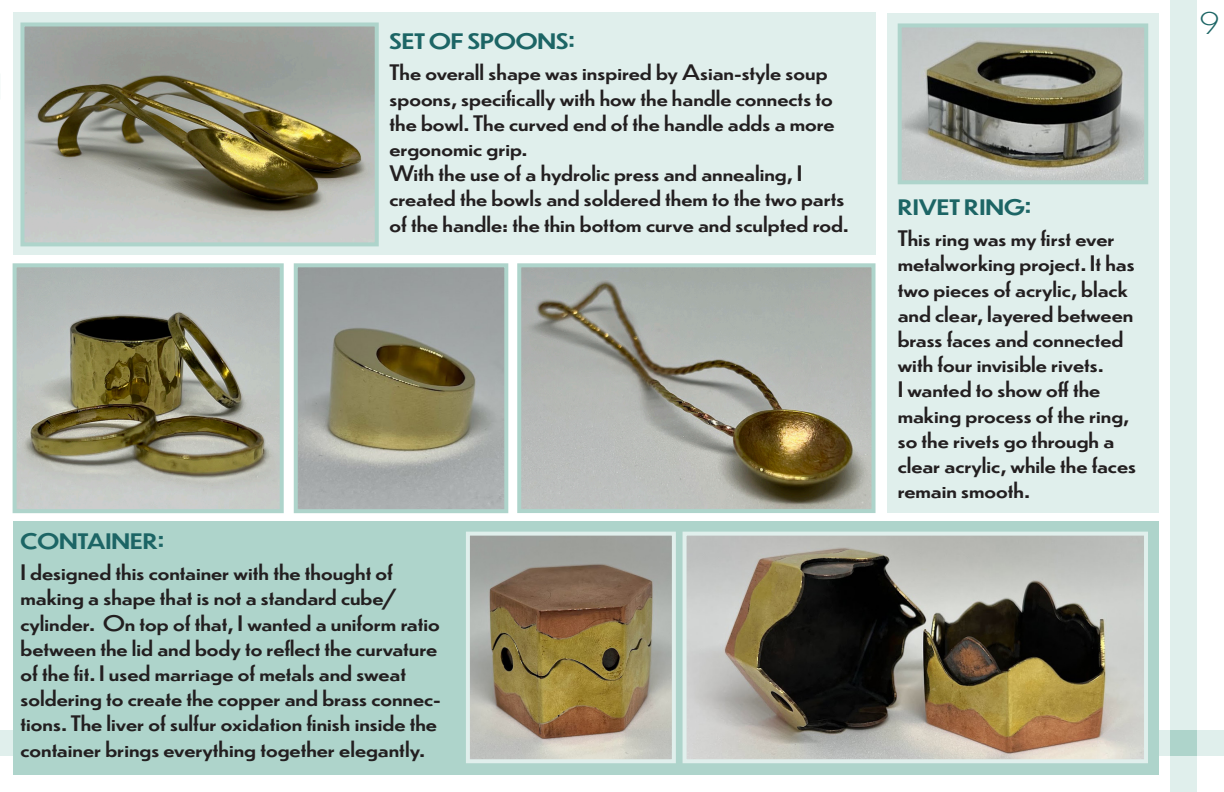
<style>
.page{position:relative;width:1224px;height:792px;background:#fff}
.page>*{position:absolute;margin:0;border:0;box-sizing:border-box;transform-origin:0 0}
.t1{font:300 29px "Dunbar Low";color:#1c6565;scale:1.19 1}
.t2{font:21px/25.2px "Dunbar Low";color:#231f20;scale:1.19 1}
.t3{font:500 21px "Dunbar Low";color:#1c6565;scale:1.19 1}
</style>
<div class="page">
<div style="left:0;top:730px;width:1224px;height:25px;background:#e0efec"></div>
<div style="left:13px;top:521px;width:1146px;height:253px;background:#aed4cb"></div>
<div style="left:13px;top:13px;width:863px;height:242px;background:#e0efec"></div>
<div style="left:1170px;top:0;width:27px;height:792px;background:#e0efec"></div>
<img style="left:299px;top:268px;width:204px;height:240px">
<div style="left:294px;top:263px;width:214px;height:250px;border:4px solid #aed4cb"></div>
<img style="left:688px;top:537px;width:455px;height:221px">
<div style="left:683px;top:532px;width:465px;height:231px;border:4px solid #e0efec"></div>
<img style="left:471px;top:537px;width:200px;height:221px">
<div style="left:466px;top:532px;width:210px;height:231px;border:4px solid #e0efec"></div>
<img style="left:25px;top:27px;width:349px;height:214px">
<div style="left:20px;top:22px;width:359px;height:224px;border:4px solid #aed4cb"></div>
<img style="left:18px;top:268px;width:261px;height:240px">
<div style="left:13px;top:263px;width:271px;height:250px;border:4px solid #aed4cb"></div>
<div style="left:1170px;top:730px;width:27px;height:25px;background:#aed4cb"></div>
<div style="left:887px;top:14px;width:272px;height:499px;background:#e0efec"></div>
<img style="left:903px;top:28px;width:240px;height:151px">
<div style="left:898px;top:23px;width:250px;height:161px;border:4px solid #aed4cb"></div>
<img style="left:522px;top:268px;width:349px;height:240px">
<div style="left:517px;top:263px;width:359px;height:250px;border:4px solid #aed4cb"></div>
<p class="t3" style="left:389px;top:26px;width:157px">SET OF SPOONS:</p>
<p class="t2" style="left:389px;top:59px;width:376px">The overall shape was inspired by Asian-style soup spoons, specifically with how the handle connects to the bowl. The curved end of the handle adds a more ergonomic grip.</p>
<p class="t2" style="left:389px;top:160px;width:349px">With the use of a hydrolic press and annealing, I</p>
<p class="t2" style="left:389px;top:185px;width:388px">created the bowls and soldered them to the two parts of the handle: the thin bottom curve and sculpted rod.</p>
<p class="t3" style="left:20px;top:526px;width:122px">CONTAINER:</p>
<p class="t2" style="left:20px;top:559px;width:315px">I designed this container with the thought of</p>
<p class="t2" style="left:20px;top:584px;width:318px">making a shape that is not a standard cube/</p>
<p class="t2" style="left:20px;top:609px;width:354px">cylinder. On top of that, I wanted a uniform ratio between the lid and body to reflect the curvature of the fit. I used marriage of metals and sweat</p>
<p class="t2" style="left:20px;top:685px;width:355px">soldering to create the copper and brass connec&shy;tions. The liver of sulfur oxidation finish inside the container brings everything together elegantly.</p>
<p class="t3" style="left:898px;top:192px;width:114px">RIVET RING:</p>
<p class="t2" style="left:898px;top:225px;width:201px">This ring was my first ever metalworking project. It has two pieces of acrylic, black and clear, layered between brass faces and connected with four invisible rivets.</p>
<p class="t2" style="left:898px;top:376px;width:172px">I wanted to show off the</p>
<p class="t2" style="left:898px;top:401px;width:202px">making process of the ring, so the rivets go through a clear acrylic, while the faces remain smooth.</p>
<p class="t1" style="left:1200px;top:2px;width:17px">9</p>
</div>
